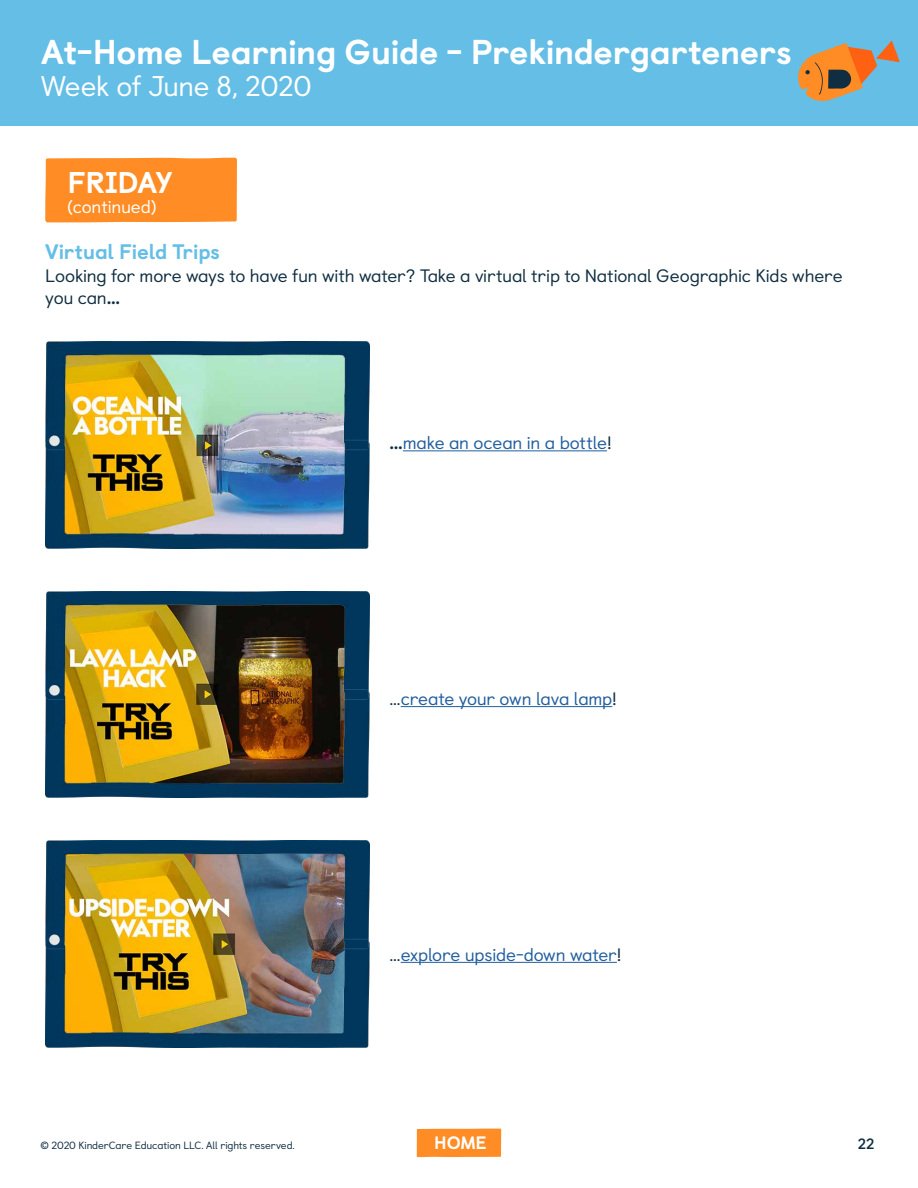
<style>
.page{position:relative;width:918px;height:1188px;background:#fff}
.page>*{position:absolute;margin:0;border:0;box-sizing:border-box;transform-origin:0 0}
.t1{font:800 34.5px "Castledown";letter-spacing:-.01em;color:#fff}
.t2{font:800 30px "Castledown";letter-spacing:-.02em;color:#fff}
.t3{font:28.5px "Castledown";letter-spacing:-.015em;color:#fff}
.t4{font:800 21px "Castledown";letter-spacing:-.01em;color:#64bee6}
.t5{font:18px/22.5px "Castledown";letter-spacing:-.01em;color:#102e41}
.t6{font:18px "Castledown";letter-spacing:-.01em;color:#215e9e}
.t7{font:18px "Castledown";letter-spacing:-.01em;color:#fff}
.t8{font:800 18px "Castledown";color:#fff}
.t9{font:700 15px "Castledown";color:#102e41}
.t10{font:10.5px "Castledown";letter-spacing:-.01em;color:#102e41}
.s1{font-weight:800}
.s2{font-weight:800;color:#102e41}
.s3{color:#102e41}
</style>
<div class="page">
<div style="left:417px;top:1129px;width:84px;height:28px;background:#ff8c24"></div>
<div style="left:0;top:0;width:918px;height:125px;background:#64bee6"></div>
<svg style="left:798px;top:40px;width:102px;height:61px"></svg>
<div style="left:45px;top:158px;width:192px;height:64px;background:#ff8c24"></div>
<hr style="left:403px;top:450px;width:204px;height:1px;background:#215e9e">
<hr style="left:401px;top:706px;width:211px;height:1px;background:#215e9e">
<hr style="left:401px;top:962px;width:216px;height:1px;background:#215e9e">
<img style="left:45px;top:341px;width:324px;height:207px">
<img style="left:45px;top:591px;width:324px;height:207px">
<img style="left:45px;top:841px;width:324px;height:207px">
<h1 class="t1" style="left:41px;top:24px;width:752px">At-Home Learning Guide - Prekindergarteners</h1>
<h3 class="t3" style="left:41px;top:63px;width:272px">Week of June 8, 2020</h3>
<h2 class="t2" style="left:68px;top:158px;width:106px">FRIDAY</h2>
<p class="t7" style="left:68px;top:192px;width:90px">(continued)</p>
<p class="t4" style="left:45px;top:235px;width:176px">Virtual Field Trips</p>
<p class="t5" style="left:45px;top:263px;width:799px">Looking for more ways to have fun with water? Take a virtual trip to National Geographic Kids where you can<span class="s1">…</span></p>
<p class="t6" style="left:390px;top:429px;width:224px"><span class="s2">…</span>make an ocean in a bottle<span class="s3">!</span></p>
<p class="t6" style="left:390px;top:684px;width:229px"><span class="s3">…</span>create your own lava lamp<span class="s3">!</span></p>
<p class="t6" style="left:390px;top:940px;width:234px"><span class="s3">…</span>explore upside-down water<span class="s3">!</span></p>
<p class="t10" style="left:40px;top:1137px;width:256px">© 2020 KinderCare Education LLC. All rights reserved.</p>
<p class="t8" style="left:434px;top:1128px;width:54px">HOME</p>
<p class="t9" style="left:858px;top:1132px;width:18px">22</p>
</div>
